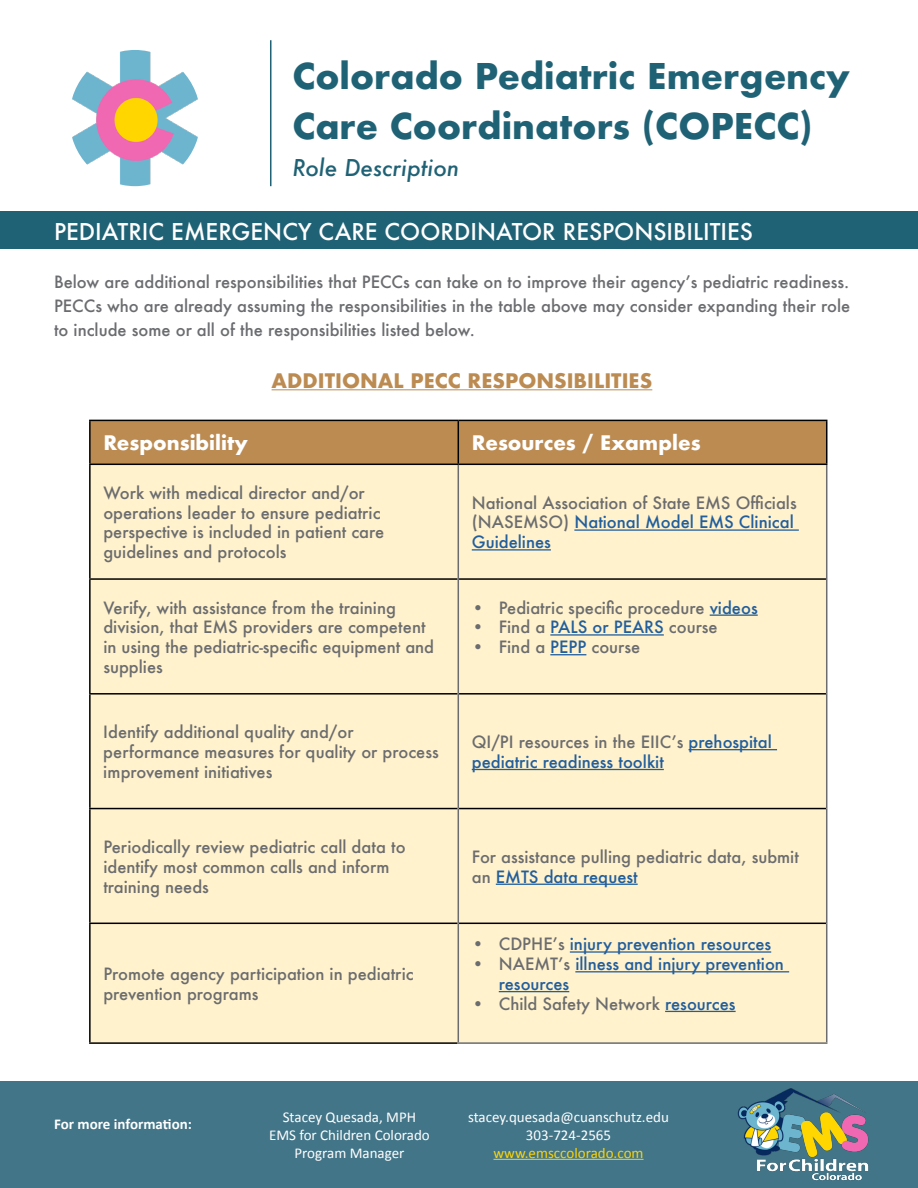
<style>
.page{position:relative;width:918px;height:1188px;background:#fff}
.page>*{position:absolute;margin:0;border:0;box-sizing:border-box;transform-origin:0 0}
.t1{font:700 34.5px/49.5px "Futura";color:#206275}
.t2{font:500 22.5px "Futura";color:#fff}
.t3{font:italic 500 22.5px "Futura";color:#206275}
.t4{font:700 19.5px "Futura";color:#fff}
.t5{font:700 19.5px "Futura";color:#bc8b52}
.t6{font:500 16.5px/19.8px "Futura";color:#6b6c6f}
.t7{font:500 16.5px/19.8px "Futura";color:#215e9e}
.t8{font:15px/18px "Calibri";color:#fff;text-align:center}
.t9{font:15px "Calibri";color:#fdd406}
.t10{font:700 15px "Calibri";color:#fff}
.s1{color:#215e9e}
.s2{color:#6b6c6f}
</style>
<div class="page">
<div style="left:0;top:211px;width:918px;height:38px;background:#206275"></div>
<div style="left:0;top:1081px;width:918px;height:106px;background:#427588"></div>
<hr style="left:494px;top:1159px;width:150px;height:1px;background:#fdd406">
<hr style="left:270px;top:40px;width:2px;height:146px;background:#206275">
<img style="left:72px;top:50px;width:126px;height:136px">
<img style="left:737px;top:1088px;width:132px;height:93px">
<div style="left:91px;top:421px;width:735px;height:43px;background:#bc8b52"></div>
<div style="left:91px;top:465px;width:735px;height:577px;background:#fff2cc"></div>
<hr style="left:89px;top:420px;width:369px;height:1px;background:#000">
<hr style="left:89px;top:421px;width:2px;height:43px;background:#000">
<hr style="left:458px;top:420px;width:369px;height:1px;background:#000">
<hr style="left:458px;top:421px;width:1px;height:43px;background:#000">
<hr style="left:826px;top:421px;width:1px;height:43px;background:#000">
<hr style="left:89px;top:464px;width:369px;height:1px;background:#000">
<hr style="left:89px;top:465px;width:2px;height:113px;background:#000">
<hr style="left:458px;top:464px;width:369px;height:1px;background:#000">
<hr style="left:89px;top:578px;width:369px;height:2px;background:#000">
<hr style="left:89px;top:580px;width:2px;height:113px;background:#000">
<hr style="left:459px;top:578px;width:367px;height:2px;background:#000">
<hr style="left:89px;top:693px;width:369px;height:2px;background:#000">
<hr style="left:89px;top:695px;width:2px;height:113px;background:#000">
<hr style="left:459px;top:693px;width:367px;height:2px;background:#000">
<hr style="left:89px;top:808px;width:369px;height:1px;background:#000">
<hr style="left:89px;top:809px;width:2px;height:114px;background:#000">
<hr style="left:459px;top:808px;width:367px;height:1px;background:#000">
<hr style="left:89px;top:923px;width:369px;height:1px;background:#000">
<hr style="left:89px;top:924px;width:2px;height:118px;background:#000">
<hr style="left:459px;top:923px;width:367px;height:1px;background:#000">
<hr style="left:89px;top:1042px;width:369px;height:2px;background:#000">
<hr style="left:458px;top:465px;width:1px;height:114px;background:#6b6c6f">
<hr style="left:826px;top:465px;width:1px;height:114px;background:#6b6c6f">
<hr style="left:458px;top:579px;width:1px;height:115px;background:#6b6c6f">
<hr style="left:826px;top:579px;width:1px;height:115px;background:#6b6c6f">
<hr style="left:458px;top:694px;width:1px;height:115px;background:#6b6c6f">
<hr style="left:826px;top:694px;width:1px;height:115px;background:#6b6c6f">
<hr style="left:458px;top:809px;width:1px;height:114px;background:#6b6c6f">
<hr style="left:826px;top:809px;width:1px;height:114px;background:#6b6c6f">
<hr style="left:458px;top:923px;width:1px;height:119px;background:#6b6c6f">
<hr style="left:826px;top:923px;width:1px;height:119px;background:#6b6c6f">
<hr style="left:458px;top:1042px;width:369px;height:2px;background:#6b6c6f">
<hr style="left:574px;top:529px;width:225px;height:2px;background:#215e9e">
<hr style="left:472px;top:549px;width:79px;height:2px;background:#215e9e">
<hr style="left:710px;top:614px;width:48px;height:2px;background:#215e9e">
<hr style="left:550px;top:634px;width:114px;height:2px;background:#215e9e">
<hr style="left:550px;top:654px;width:36px;height:1px;background:#215e9e">
<hr style="left:689px;top:749px;width:88px;height:1px;background:#215e9e">
<hr style="left:472px;top:769px;width:192px;height:1px;background:#215e9e">
<hr style="left:496px;top:884px;width:142px;height:1px;background:#215e9e">
<hr style="left:570px;top:951px;width:201px;height:2px;background:#215e9e">
<hr style="left:575px;top:971px;width:214px;height:1px;background:#215e9e">
<hr style="left:499px;top:991px;width:70px;height:1px;background:#215e9e">
<hr style="left:665px;top:1011px;width:71px;height:1px;background:#215e9e">
<hr style="left:272px;top:389px;width:380px;height:1px;background:#bc8b52">
<h1 class="t1" style="left:292px;top:51px;width:559px">Colorado Pediatric Emergency<br>Care Coordinators (COPECC)</h1>
<h2 class="t3" style="left:292px;top:152px;width:168px">Role Description</h2>
<h2 class="t2" style="left:54px;top:216px;width:701px">PEDIATRIC EMERGENCY CARE COORDINATOR RESPONSIBILITIES</h2>
<p class="t6" style="left:54px;top:270px;width:798px;line-height:24px;text-align:justify">Below are additional responsibilities that PECCs can take on to improve their agency’s pediatric readiness.<br>PECCs who are already assuming the responsibilities in the table above may consider expanding their role to include some or all of the responsibilities listed below.</p>
<p class="t5" style="left:272px;top:367px;width:382px">ADDITIONAL PECC RESPONSIBILITIES</p>
<p class="t4" style="left:103px;top:429px;width:146px">Responsibility</p>
<p class="t4" style="left:472px;top:429px;width:230px">Resources / Examples</p>
<p class="t6" style="left:103px;top:483px;width:283px">Work with medical director and/or operations leader to ensure pediatric perspective is included in patient care guidelines and protocols</p>
<p class="t6" style="left:472px;top:492px;width:326px">National Association of State EMS Officials (NASEMSO) <span class="s1">National Model EMS Clinical<br>Guidelines</span></p>
<p class="t6" style="left:103px;top:597px;width:332px">Verify, with assistance from the training division, that EMS providers are competent in using the pediatric-specific equipment and supplies</p>
<p class="t6" style="left:472px;top:597px;width:287px">• Pediatric specific procedure <span class="s1">videos</span></p>
<p class="t6" style="left:472px;top:617px;width:247px">• Find a <span class="s1">PALS or PEARS</span> course</p>
<p class="t6" style="left:472px;top:637px;width:170px">• Find a <span class="s1">PEPP</span> course</p>
<p class="t6" style="left:103px;top:722px;width:337px">Identify additional quality and/or performance measures for quality or process improvement initiatives</p>
<p class="t7" style="left:472px;top:732px;width:302px"><span class="s2">QI/PI resources in the EIIC’s</span> prehospital pediatric readiness toolkit</p>
<p class="t6" style="left:103px;top:837px;width:304px">Periodically review pediatric call data to identify most common calls and inform training needs</p>
<p class="t6" style="left:472px;top:847px;width:329px">For assistance pulling pediatric data, submit an <span class="s1">EMTS data request</span></p>
<p class="t6" style="left:103px;top:964px;width:312px">Promote agency participation in pediatric prevention programs</p>
<p class="t7" style="left:472px;top:934px;width:301px"><span class="s2">• CDPHE’s</span> injury prevention resources</p>
<p class="t7" style="left:499px;top:954px;width:287px;text-indent:-27px"><span class="s2">• NAEMT’s</span> illness and injury prevention resources</p>
<p class="t6" style="left:472px;top:994px;width:265px">• Child Safety Network <span class="s1">resources</span></p>
<p class="t10" style="left:54px;top:1115px;width:139px">For more information:</p>
<p class="t8" style="left:269px;top:1108px;width:162px">Stacey Quesada, MPH<br>EMS for Children Colorado<br>Program Manager</p>
<p class="t8" style="left:468px;top:1108px;width:202px">stacey.quesada@cuanschutz.edu<br>303-724-2565</p>
<p class="t9" style="left:494px;top:1143px;width:152px">www.emsccolorado.com</p>
</div>
